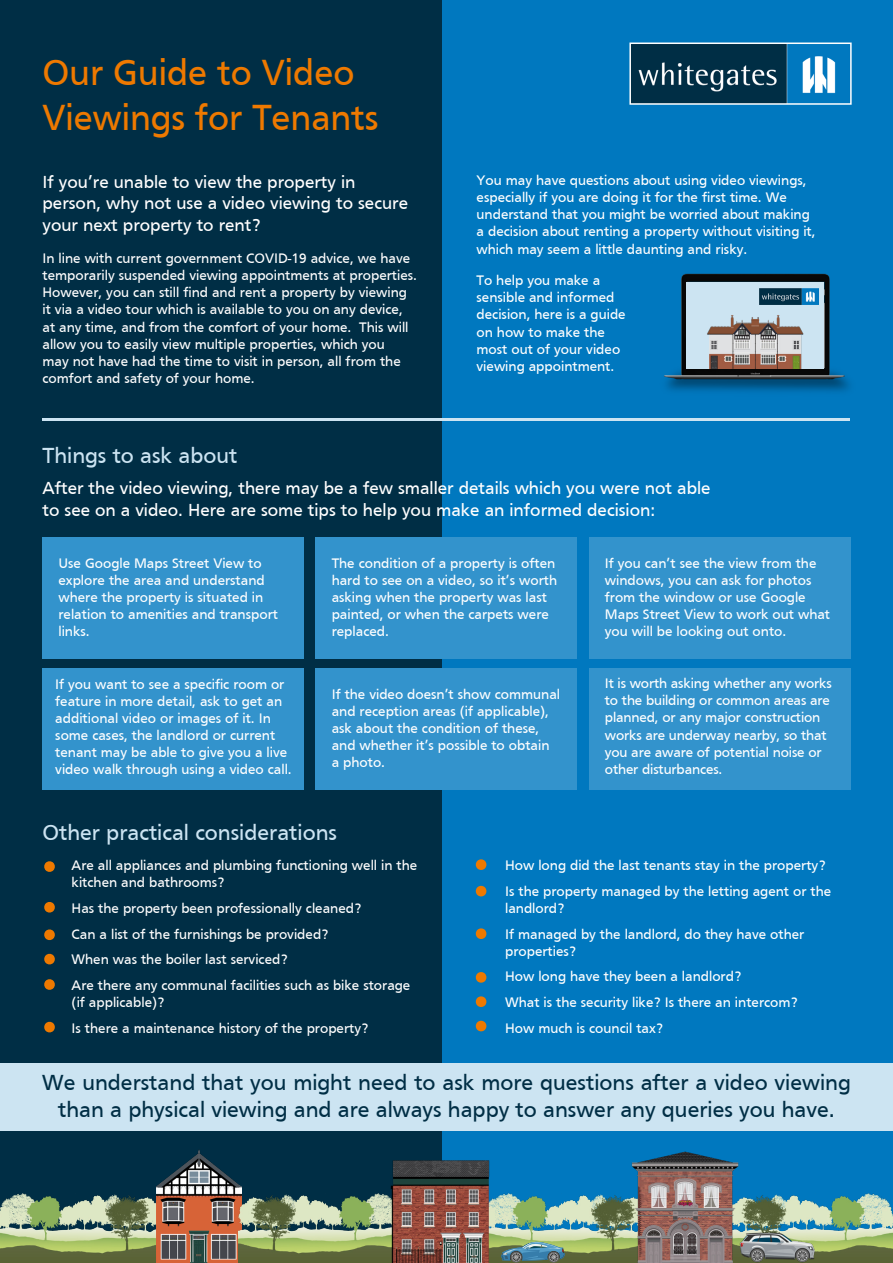
<style>
.page{position:relative;width:893px;height:1263px;background:#002e45}
.page>*{position:absolute;margin:0;border:0;box-sizing:border-box;transform-origin:0 0}
.t1{font:37.5px/45px "Frutiger";color:#ee7900}
.t2{font:22.5px/27px "Frutiger";color:#002e45;text-align:center}
.t3{font:22.5px "Frutiger";color:#cce4f2}
.t4{font:18px/21.6px "Frutiger";color:#fff}
.t5{font:14.25px/17.1px "Frutiger";color:#fff}
</style>
<div class="page">
<div style="left:442px;top:0;width:451px;height:1263px;background:#0078bf"></div>
<div style="left:43px;top:537px;width:261px;height:121px;background:#3393cc"></div>
<div style="left:316px;top:537px;width:261px;height:121px;background:#3393cc"></div>
<div style="left:589px;top:537px;width:261px;height:121px;background:#3393cc"></div>
<div style="left:43px;top:668px;width:261px;height:121px;background:#3393cc"></div>
<div style="left:316px;top:668px;width:261px;height:121px;background:#3393cc"></div>
<div style="left:589px;top:668px;width:261px;height:121px;background:#3393cc"></div>
<svg style="left:44px;top:861px;width:11px;height:11px"></svg>
<svg style="left:44px;top:902px;width:11px;height:11px"></svg>
<svg style="left:44px;top:929px;width:11px;height:12px"></svg>
<svg style="left:44px;top:953px;width:11px;height:12px"></svg>
<svg style="left:44px;top:979px;width:11px;height:11px"></svg>
<svg style="left:44px;top:1021px;width:11px;height:12px"></svg>
<svg style="left:475px;top:859px;width:12px;height:11px"></svg>
<svg style="left:475px;top:885px;width:12px;height:12px"></svg>
<svg style="left:475px;top:928px;width:12px;height:11px"></svg>
<svg style="left:475px;top:972px;width:12px;height:11px"></svg>
<svg style="left:475px;top:996px;width:12px;height:11px"></svg>
<svg style="left:475px;top:1020px;width:12px;height:12px"></svg>
<img style="left:632px;top:46px;width:204px;height:56px">
<div style="left:629px;top:43px;width:223px;height:62px;border:2px solid #fff"></div>
<hr style="left:43px;top:418px;width:807px;height:2px;background:#cce4f2">
<img style="left:0;top:1193px;width:156px;height:70px">
<img style="left:494px;top:1193px;width:131px;height:70px">
<img style="left:745px;top:1193px;width:148px;height:70px">
<div style="left:0;top:1063px;width:893px;height:68px;background:#cce4f2"></div>
<img style="left:156px;top:1150px;width:83px;height:113px">
<img style="left:625px;top:1151px;width:120px;height:112px">
<img style="left:239px;top:1185px;width:147px;height:78px">
<svg style="left:501px;top:1241px;width:64px;height:21px"></svg>
<img style="left:736px;top:1225px;width:85px;height:38px">
<img style="left:386px;top:1160px;width:108px;height:103px">
<img style="left:664px;top:273px;width:186px;height:119px">
<div style="left:686px;top:282px;width:138px;height:86px;background:#cce4f2"></div>
<img style="left:760px;top:288px;width:58px;height:17px">
<img style="left:707px;top:315px;width:97px;height:53px">
<p class="t1" style="left:43px;top:49px;width:337px">Our Guide to Video<br>Viewings for Tenants</p>
<p class="t4" style="left:43px;top:171px;width:367px">If you’re unable to view the property in person, why not use a video viewing to secure your next property to rent?</p>
<p class="t5" style="left:43px;top:250px;width:376px">In line with current government COVID-19 advice, we have temporarily suspended viewing appointments at properties.<br>However, you can still find and rent a property by viewing it via a video tour which is available to you on any device, at any time, and from the comfort of your home. This will allow you to easily view multiple properties, which you<br>may not have had the time to visit in person, all from the comfort and safety of your home.</p>
<p class="t3" style="left:43px;top:442px;width:196px">Things to ask about</p>
<p class="t5" style="left:477px;top:172px;width:341px">You may have questions about using video viewings, especially if you are doing it for the first time. We understand that you might be worried about making a decision about renting a property without visiting it, which may seem a little daunting and risky.</p>
<p class="t5" style="left:477px;top:272px;width:151px">To help you make a sensible and informed decision, here is a guide on how to make the most out of your video viewing appointment.</p>
<p class="t4" style="left:43px;top:477px;width:669px">After the video viewing, there may be a few smaller details which you were not able</p>
<p class="t4" style="left:43px;top:499px;width:614px">to see on a video. Here are some tips to help you make an informed decision:</p>
<p class="t5" style="left:58px;top:554px;width:221px">Use Google Maps Street View to explore the area and understand where the property is situated in relation to amenities and transport links.</p>
<p class="t5" style="left:332px;top:554px;width:227px">The condition of a property is often hard to see on a video, so it’s worth asking when the property was last painted, or when the carpets were replaced.</p>
<p class="t5" style="left:605px;top:554px;width:227px">If you can’t see the view from the windows, you can ask for photos from the window or use Google<br>Maps Street View to work out what you will be looking out onto.</p>
<p class="t5" style="left:55px;top:675px;width:238px">If you want to see a specific room or feature in more detail, ask to get an additional video or images of it. In some cases, the landlord or current tenant may be able to give you a live video walk through using a video call.</p>
<p class="t5" style="left:332px;top:685px;width:230px">If the video doesn’t show communal and reception areas (if applicable), ask about the condition of these, and whether it’s possible to obtain a photo.</p>
<p class="t5" style="left:605px;top:675px;width:228px">It is worth asking whether any works to the building or common areas are planned, or any major construction works are underway nearby, so that you are aware of potential noise or other disturbances.</p>
<p class="t3" style="left:43px;top:819px;width:296px">Other practical considerations</p>
<p class="t5" style="left:72px;top:857px;width:347px;text-indent:-27px">• Are all appliances and plumbing functioning well in the kitchen and bathrooms?</p>
<p class="t5" style="left:45px;top:900px;width:318px">• Has the property been professionally cleaned?</p>
<p class="t5" style="left:45px;top:925px;width:285px">• Can a list of the furnishings be provided?</p>
<p class="t5" style="left:45px;top:951px;width:244px">• When was the boiler last serviced?</p>
<p class="t5" style="left:72px;top:976px;width:340px;text-indent:-27px">• Are there any communal facilities such as bike storage (if applicable)?</p>
<p class="t5" style="left:45px;top:1019px;width:325px">• Is there a maintenance history of the property?</p>
<p class="t5" style="left:478px;top:857px;width:349px">• How long did the last tenants stay in the property?</p>
<p class="t5" style="left:505px;top:882px;width:328px;text-indent:-27px">• Is the property managed by the letting agent or the landlord?</p>
<p class="t5" style="left:505px;top:925px;width:301px;text-indent:-27px">• If managed by the landlord, do they have other properties?</p>
<p class="t5" style="left:478px;top:968px;width:265px">• How long have they been a landlord?</p>
<p class="t5" style="left:478px;top:993px;width:321px">• What is the security like? Is there an intercom?</p>
<p class="t5" style="left:478px;top:1019px;width:186px">• How much is council tax?</p>
<p class="t2" style="left:42px;top:1069px;width:810px">We understand that you might need to ask more questions after a video viewing than a physical viewing and are always happy to answer any queries you have.</p>
</div>
